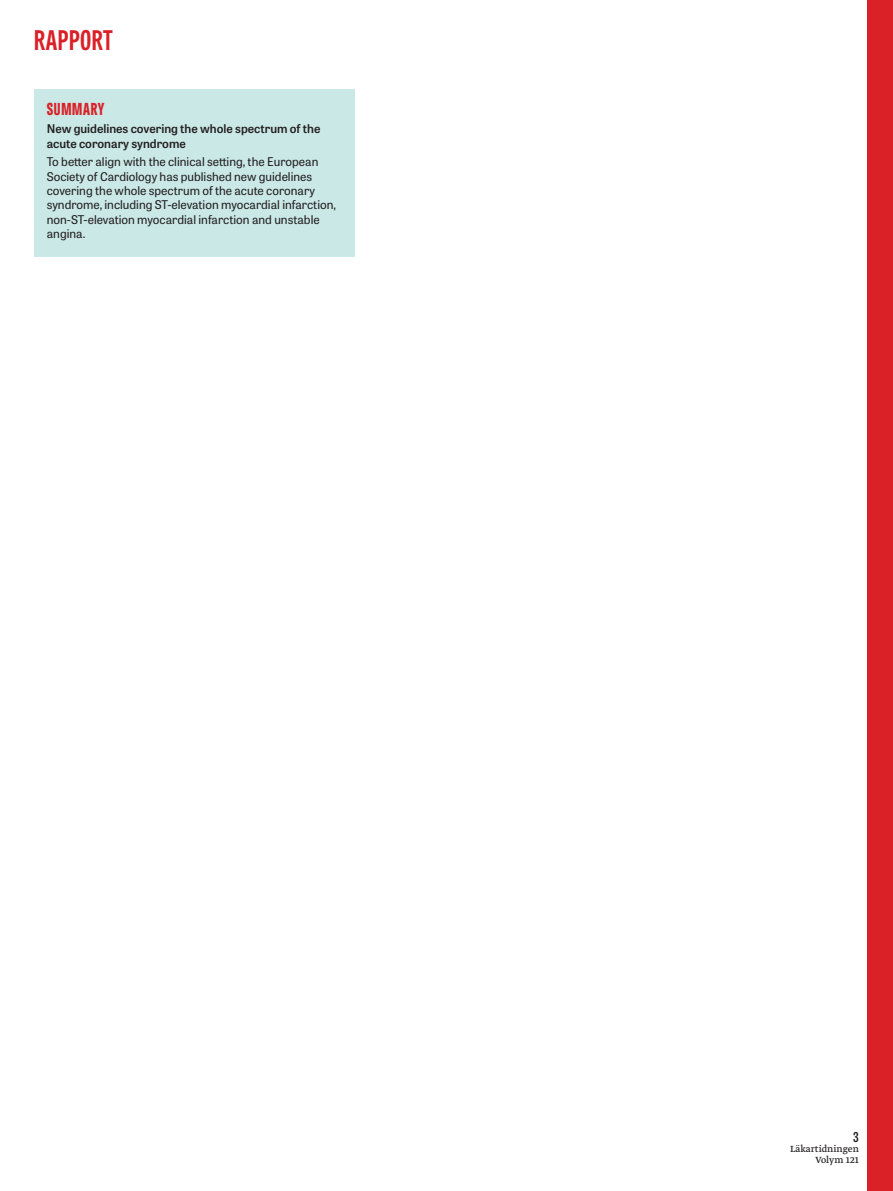
<style>
.page{position:relative;width:893px;height:1191px;background:#fff}
.page>*{position:absolute;margin:0;border:0;box-sizing:border-box;transform-origin:0 0}
.t1{font:700 27px "Tablet Gothic Compressed";letter-spacing:.02em;color:#da2128}
.t2{font:800 16.5px "Tablet Gothic Compressed";letter-spacing:.045em;color:#da2128}
.t3{font:600 13.5px "Tablet Gothic Condensed";color:#231f20}
.t4{font:12px/14.4px "Tablet Gothic";color:#231f20}
.t5{font:600 12px/14.4px "Tablet Gothic";color:#231f20}
.t6{font:10.5px/10.5px "Greta Text Pro";color:#231f20;text-align:right}
</style>
<div class="page">
<div style="left:867px;top:0;width:26px;height:1191px;background:#da2128"></div>
<div style="left:34px;top:89px;width:321px;height:167px;background:#c9e8e6"></div>
<h1 class="t1" style="left:34px;top:22px;width:80px">RAPPORT</h1>
<h2 class="t2" style="left:47px;top:97px;width:59px">SUMMARY</h2>
<p class="t5" style="left:47px;top:121px;width:275px">New guidelines covering the whole spectrum of the acute coronary syndrome</p>
<p class="t4" style="left:47px;top:154px;width:291px">To better align with the clinical setting, the European Society of Cardiology has published new guidelines covering the whole spectrum of the acute coronary syndrome, including ST-elevation myocardial infarction, non-ST-elevation myocardial infarction and unstable angina.</p>
<p class="t3" style="left:853px;top:1127px;width:7px">3</p>
<p class="t6" style="left:790px;top:1144px;width:70px">Läkartidningen<br>Volym 121</p>
</div>
